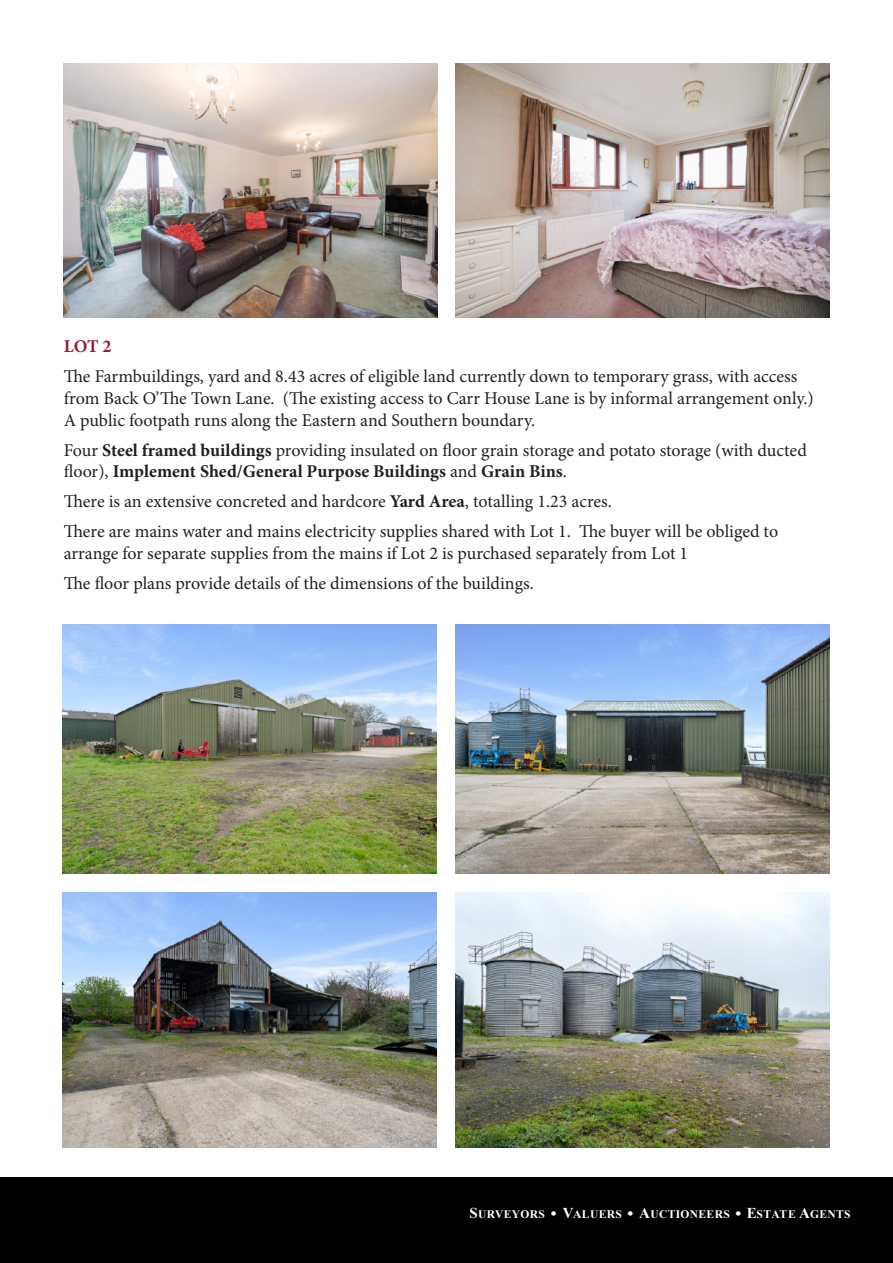
<style>
.page{position:relative;width:893px;height:1263px;background:#fff}
.page>*{position:absolute;margin:0;border:0;box-sizing:border-box;transform-origin:0 0}
.t1{font:18px/21.6px "Minion Pro";letter-spacing:-.005em;color:#231f20}
.t2{font:700 18px "Minion Pro";color:#991a30}
.t3{font:700 11.55px "Times New Roman";letter-spacing:.03em;color:#fff}
.s1{font-weight:700}
.s2{font-size:15px}
.s3{font-size:16.5px}
</style>
<div class="page">
<div style="left:0;top:1178px;width:893px;height:85px;background:#000"></div>
<img style="left:64px;top:64px;width:373px;height:254px">
<img style="left:455px;top:64px;width:374px;height:254px">
<img style="left:63px;top:893px;width:373px;height:254px">
<img style="left:63px;top:624px;width:373px;height:250px">
<img style="left:455px;top:893px;width:374px;height:254px">
<img style="left:455px;top:624px;width:374px;height:250px">
<p class="t2" style="left:64px;top:334px;width:49px">LOT 2</p>
<p class="t1" style="left:64px;top:366px;width:752px">The Farmbuildings, yard and 8.43 acres of eligible land currently down to temporary grass, with access from Back O’The Town Lane. (The existing access to Carr House Lane is by informal arrangement only.)<br>A public footpath runs along the Eastern and Southern boundary.</p>
<p class="t1" style="left:64px;top:439px;width:745px">Four <span class="s1">Steel framed buildings</span> providing insulated on floor grain storage and potato storage (with ducted floor), <span class="s1">Implement Shed/General Purpose Buildings</span> and <span class="s1">Grain Bins</span>.</p>
<p class="t1" style="left:64px;top:491px;width:550px">There is an extensive concreted and hardcore <span class="s1">Yard Area</span>, totalling 1.23 acres.</p>
<p class="t1" style="left:64px;top:521px;width:716px">There are mains water and mains electricity supplies shared with Lot 1. The buyer will be obliged to arrange for separate supplies from the mains if Lot 2 is purchased separately from Lot 1</p>
<p class="t1" style="left:64px;top:573px;width:472px">The floor plans provide details of the dimensions of the buildings.</p>
<p class="t3" style="left:470px;top:1206px;width:382px"><span class="s2">S</span>URVEYORS <span class="s3">•</span> <span class="s2">V</span>ALUERS <span class="s3">•</span> <span class="s2">A</span>UCTIONEERS <span class="s3">•</span> <span class="s2">E</span>STATE <span class="s2">A</span>GENTS</p>
</div>
